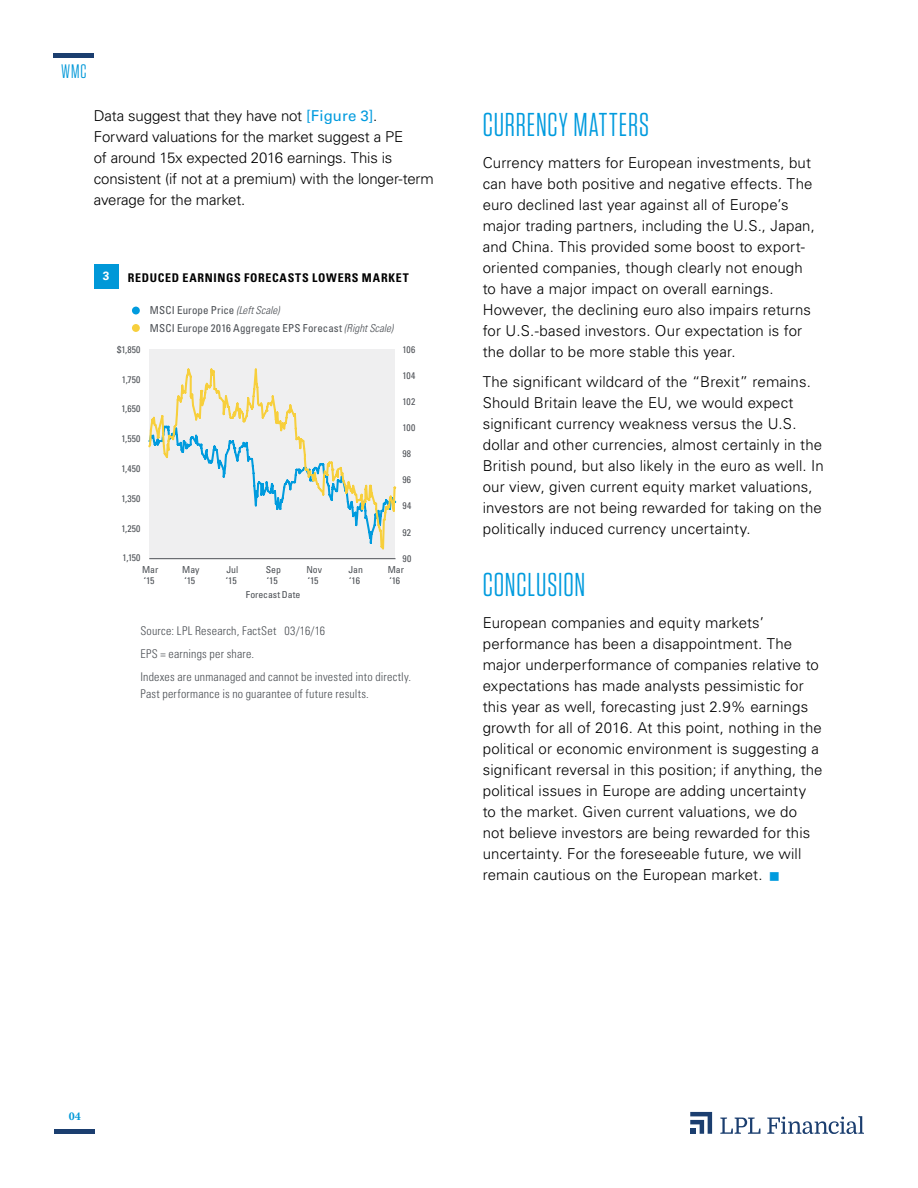
<style>
.page{position:relative;width:918px;height:1188px;background:#fff}
.page>*{position:absolute;margin:0;border:0;box-sizing:border-box;transform-origin:0 0}
.t1{font:33px "Tungsten Narrow";letter-spacing:.025em;color:#009bde}
.t2{font:19.5px "Tungsten Narrow";color:#0098d8}
.t3{font:300 15px/21px "Univers LT Std";letter-spacing:.01em;color:#000}
.t4{font:300 15px/21px "Univers LT Std";letter-spacing:-.01em;color:#000}
.t5{font:300 condensed 12px/23.2px "Univers LT Std";letter-spacing:.02em;color:#4b4f54}
.t6{font:700 condensed 12px "Univers LT Std";letter-spacing:.06em;color:#000}
.t7{font:700 12px "Minion Pro";color:#0098d8}
.t8{font:700 12px "Univers LT Std";color:#fff}
.t9{font:condensed 10.95px/17.4px "Univers LT Std";letter-spacing:.015em;color:#4b4f54}
.t10{font:condensed 9.6px/10.9px "Univers";color:#4b4f54}
.t11{font:condensed 9.6px "Univers";letter-spacing:.04em;color:#4d5055}
.s1{font-weight:400;color:#009bde}
.s2{color:#009bde}
.s3{font-weight:300;font-style:italic}
</style>
<div class="page">
<div style="left:55px;top:1129px;width:40px;height:5px;background:#1b3e6f"></div>
<svg style="left:690px;top:1112px;width:22px;height:22px"></svg>
<svg style="left:720px;top:1118px;width:40px;height:16px"></svg>
<svg style="left:767px;top:1116px;width:97px;height:18px"></svg>
<div style="left:54px;top:53px;width:40px;height:5px;background:#1b3e6f"></div>
<div style="left:94px;top:265px;width:24px;height:24px;background:#0098d8"></div>
<div style="left:149px;top:350px;width:246px;height:209px;background:#efeff0"></div>
<div style="left:132px;top:307px;width:8px;height:7px;background:#009bde;border-radius:50%"></div>
<div style="left:132px;top:324px;width:8px;height:8px;background:#f7cf3c;border-radius:50%"></div>
<svg style="left:148px;top:368px;width:249px;height:182px"></svg>
<hr style="left:149px;top:558px;width:247px;height:1px;background:#4d5055">
<h2 class="t2" style="left:61px;top:62px;width:27px">WMC</h2>
<p class="t4" style="left:94px;top:105px;width:342px">Data suggest that they have not <span class="s1">[Figure 3]</span>.<br>Forward valuations for the market suggest a PE<br>of around 15x expected 2016 earnings. This is consistent (if not at a premium) with the longer-term average for the market.</p>
<h1 class="t1" style="left:483px;top:108px;width:168px">CURRENCY MATTERS</h1>
<p class="t3" style="left:483px;top:152px;width:334px">Currency matters for European investments, but can have both positive and negative effects. The euro declined last year against all of Europe’s major trading partners, including the U.S., Japan, and China. This provided some boost to export&shy;oriented companies, though clearly not enough to have a major impact on overall earnings.<br>However, the declining euro also impairs returns for U.S.-based investors. Our expectation is for the dollar to be more stable this year.</p>
<p class="t3" style="left:483px;top:371px;width:343px">The significant wildcard of the “Brexit” remains.<br>Should Britain leave the EU, we would expect significant currency weakness versus the U.S. dollar and other currencies, almost certainly in the British pound, but also likely in the euro as well. In our view, given current equity market valuations, investors are not being rewarded for taking on the politically induced currency uncertainty.</p>
<h1 class="t1" style="left:483px;top:568px;width:104px">CONCLUSION</h1>
<p class="t3" style="left:483px;top:612px;width:341px">European companies and equity markets’ performance has been a disappointment. The major underperformance of companies relative to expectations has made analysts pessimistic for this year as well, forecasting just 2.9% earnings growth for all of 2016. At this point, nothing in the political or economic environment is suggesting a significant reversal in this position; if anything, the political issues in Europe are adding uncertainty to the market. Given current valuations, we do not believe investors are being rewarded for this uncertainty. For the foreseeable future, we will remain cautious on the European market. <span class="s2">■</span></p>
<p class="t8" style="left:103px;top:269px;width:8px">3</p>
<p class="t6" style="left:128px;top:271px;width:283px">REDUCED EARNINGS FORECASTS LOWERS MARKET</p>
<p class="t9" style="left:150px;top:302px;width:245px">MSCI Europe Price <span class="s3">(Left Scale)<br></span>MSCI Europe 2016 Aggregate EPS Forecast <span class="s3">(Right Scale)</span></p>
<p class="t10" style="left:117px;top:344px;width:25px">$1,850</p>
<p class="t10" style="left:122px;top:374px;width:20px">1,750</p>
<p class="t10" style="left:122px;top:403px;width:20px">1,650</p>
<p class="t10" style="left:122px;top:433px;width:20px">1,550</p>
<p class="t10" style="left:121px;top:463px;width:21px">1,450</p>
<p class="t10" style="left:121px;top:493px;width:21px">1,350</p>
<p class="t10" style="left:121px;top:523px;width:21px">1,250</p>
<p class="t10" style="left:123px;top:552px;width:19px">1,150</p>
<p class="t11" style="left:402px;top:343px;width:15px">106</p>
<p class="t11" style="left:402px;top:369px;width:15px">104</p>
<p class="t11" style="left:402px;top:396px;width:14px">102</p>
<p class="t11" style="left:402px;top:422px;width:15px">100</p>
<p class="t11" style="left:402px;top:448px;width:10px">98</p>
<p class="t11" style="left:402px;top:474px;width:10px">96</p>
<p class="t11" style="left:402px;top:500px;width:10px">94</p>
<p class="t11" style="left:402px;top:526px;width:10px">92</p>
<p class="t11" style="left:402px;top:552px;width:10px">90</p>
<p class="t10" style="left:142px;top:564px;width:18px">Mar ‘15</p>
<p class="t10" style="left:182px;top:564px;width:19px">May ‘15</p>
<p class="t10" style="left:226px;top:564px;width:14px">Jul ‘15</p>
<p class="t10" style="left:266px;top:564px;width:17px">Sep ‘15</p>
<p class="t10" style="left:246px;top:589px;width:56px">Forecast Date</p>
<p class="t10" style="left:306px;top:564px;width:17px">Nov ‘15</p>
<p class="t10" style="left:348px;top:564px;width:16px">Jan ‘16</p>
<p class="t10" style="left:388px;top:564px;width:18px">Mar ‘16</p>
<p class="t5" style="left:140px;top:619px;width:272px">Source: LPL Research, FactSet 03/16/16<br>EPS = earnings per share.<br>Indexes are unmanaged and cannot be invested into directly.</p>
<p class="t5" style="left:140px;top:682px;width:230px">Past performance is no guarantee of future results.</p>
<p class="t7" style="left:69px;top:1108px;width:13px">04</p>
</div>
